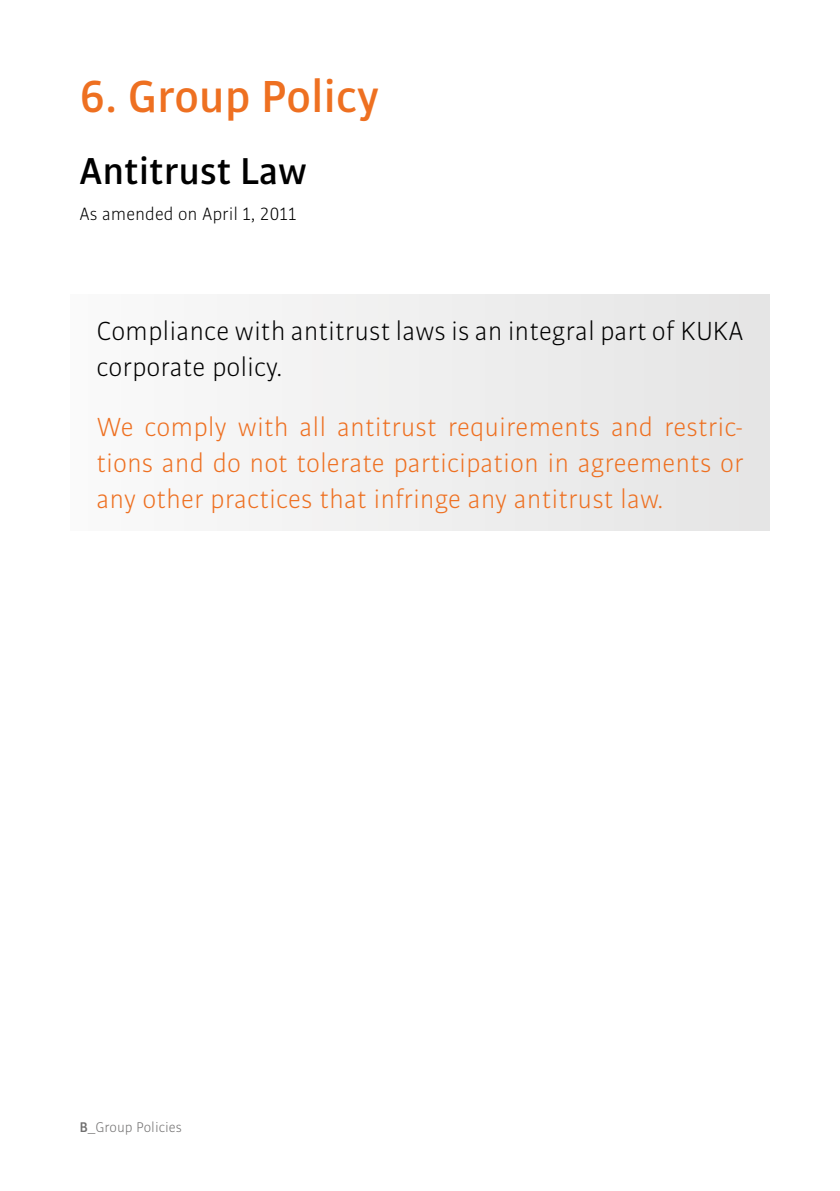
<style>
.page{position:relative;width:840px;height:1191px;background:#fff}
.page>*{position:absolute;margin:0;border:0;box-sizing:border-box;transform-origin:0 0}
.t1{font:700 48px "KUKA Bulo";color:#ee7021}
.t2{font:700 40px "KUKA Bulo";color:#000}
.t3{font:28px/36px "KUKA Bulo";color:#ee7021;text-align:justify}
.t4{font:28px/36px "KUKA Bulo";color:#000}
.t5{font:19px "KUKA Bulo";color:#000}
.t6{font:15px "KUKA Bulo";color:#706f6f}
.s1{font-weight:700}
</style>
<div class="page">
<div style="left:71px;top:294px;width:697px;height:122px;background:#efefef"></div>
<div style="left:71px;top:390px;width:697px;height:141px;background:#efefef"></div>
<h1 class="t1" style="left:79px;top:66px;width:301px">6. Group Policy</h1>
<h2 class="t2" style="left:79px;top:146px;width:229px">Antitrust Law</h2>
<p class="t5" style="left:79px;top:202px;width:218px">As amended on April 1, 2011</p>
<p class="t4" style="left:96px;top:312px;width:648px">Compliance with antitrust laws is an integral part of KUKA corporate policy.</p>
<p class="t3" style="left:96px;top:408px;width:648px">We comply with all antitrust requirements and restric&shy;tions and do not tolerate participation in agreements or any other practices that infringe any antitrust law.</p>
<p class="t6" style="left:79px;top:1118px;width:104px"><span class="s1">B</span>_Group Policies</p>
</div>
